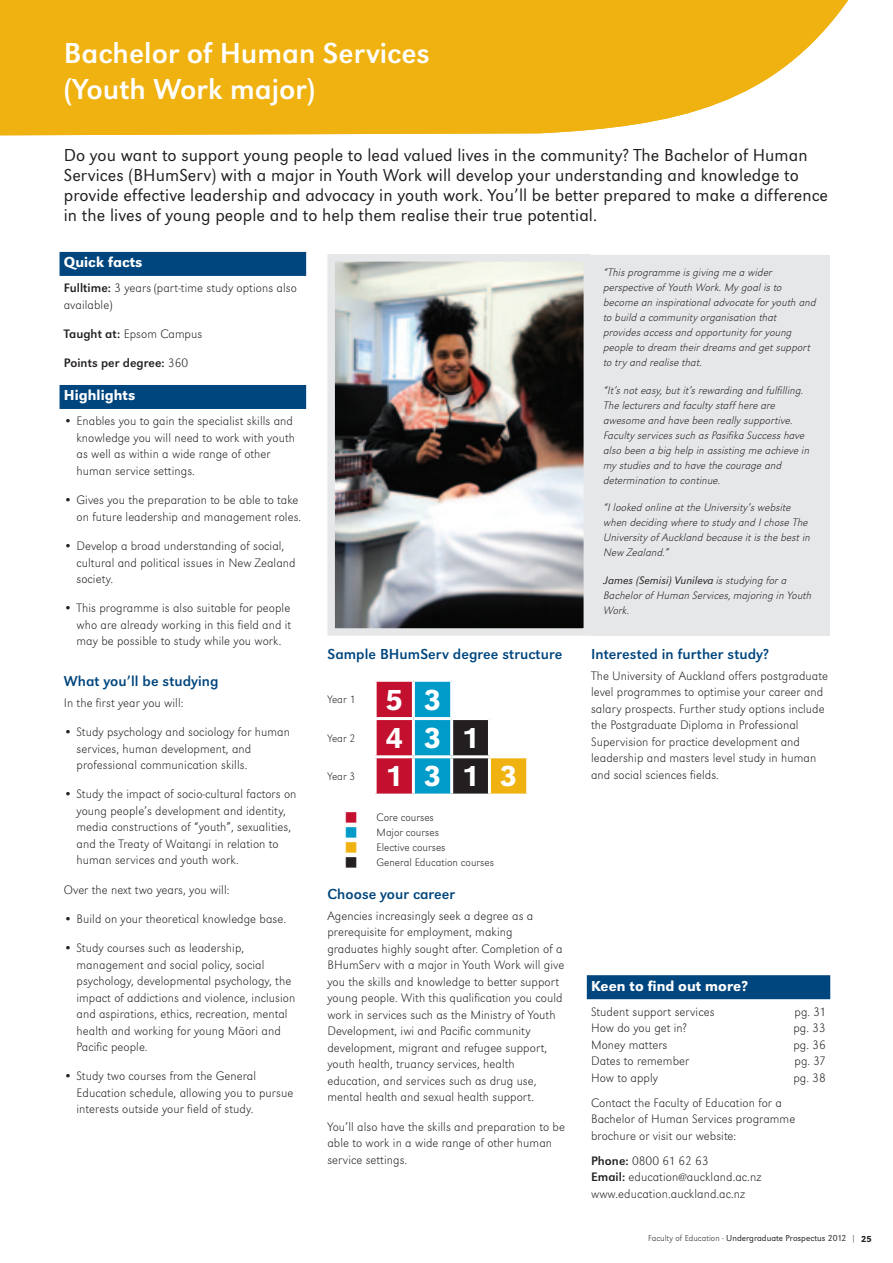
<style>
.page{position:relative;width:893px;height:1263px;background:#fff}
.page>*{position:absolute;margin:0;border:0;box-sizing:border-box;transform-origin:0 0}
.t1{font:30px/36px "Grot Macron Reg";color:#fff}
.t2{font:500 30px "Grot Macron";letter-spacing:.685em;color:#fff}
.t3{font:300 18px/20.2px "Grot Macron";letter-spacing:.005em;color:#231f20}
.t4{font:18px "Wingdings";color:#c3102f}
.t5{font:18px "Wingdings";color:#009bc8}
.t6{font:18px "Wingdings";color:#efb211}
.t7{font:18px "Wingdings";color:#231f20}
.t8{font:15px "Grot Macron Reg";letter-spacing:.005em;color:#00467e}
.t9{font:500 15px "Grot Macron";letter-spacing:.005em;color:#fff}
.t10{font:12.75px/16.5px "Grot Macron Extra Lt";letter-spacing:.005em;color:#231f20}
.t11{font:12.75px "Grot Macron Reg";letter-spacing:.005em;color:#231f20}
.t12{font:11.25px/15px "Grot Macron Extra Lt Ita";letter-spacing:.005em;color:#231f20}
.t13{font:11.25px/15px "Grot Macron Extra Lt";color:#231f20}
.t14{font:11.25px "Grot Macron Light Ita";letter-spacing:.005em;color:#231f20}
.t15{font:300 9px "Grot Macron";letter-spacing:.005em;color:#231f20}
.s1{font-family:"Grot Macron Reg"}
.s2{font-family:"Grot Macron Extra Lt"}
.s3{font-family:"Grot Macron Extra Lt Ita"}
.s4{font-family:"Grot Macron Extra Lt";font-weight:400}
.s5{font-weight:500}
</style>
<div class="page">
<svg style="left:0;top:0;width:849px;height:135px;background:#f0b929"></svg>
<svg style="left:377px;top:682px;width:111px;height:112px;background:#665d77"></svg>
<div style="left:489px;top:757px;width:39px;height:38px;background:#efb211"></div>
<hr style="left:450px;top:682px;width:3px;height:35px;background:#fff">
<hr style="left:413px;top:717px;width:39px;height:3px;background:#fff">
<hr style="left:452px;top:717px;width:37px;height:3px;background:#fff">
<hr style="left:450px;top:720px;width:3px;height:35px;background:#fff">
<hr style="left:413px;top:755px;width:39px;height:3px;background:#fff">
<hr style="left:452px;top:755px;width:37px;height:3px;background:#fff">
<hr style="left:450px;top:758px;width:3px;height:36px;background:#fff">
<hr style="left:489px;top:755px;width:40px;height:3px;background:#fff">
<hr style="left:488px;top:758px;width:3px;height:36px;background:#fff">
<hr style="left:526px;top:758px;width:3px;height:36px;background:#fff">
<hr style="left:489px;top:794px;width:40px;height:3px;background:#fff">
<hr style="left:412px;top:682px;width:3px;height:35px;background:#fff">
<hr style="left:374px;top:717px;width:39px;height:3px;background:#fff">
<hr style="left:412px;top:720px;width:3px;height:35px;background:#fff">
<hr style="left:374px;top:755px;width:39px;height:3px;background:#fff">
<hr style="left:412px;top:758px;width:3px;height:36px;background:#fff">
<div style="left:60px;top:252px;width:246px;height:24px;background:#00467e"></div>
<div style="left:60px;top:385px;width:246px;height:24px;background:#00467e"></div>
<div style="left:587px;top:975px;width:243px;height:24px;background:#00467e"></div>
<img style="left:336px;top:263px;width:246px;height:364px">
<div style="left:327px;top:254px;width:264px;height:382px;border:8px solid #e6e7e9"></div>
<div style="left:591px;top:255px;width:238px;height:381px;background:#e6e7e9"></div>
<h1 class="t1" style="left:64px;top:35px;width:368px">Bachelor of Human Services (Youth Work major)</h1>
<p class="t3" style="left:64px;top:145px;width:766px">Do you want to support young people to lead valued lives in the community? The Bachelor of Human Services (BHumServ) with a major in Youth Work will develop your understanding and knowledge to provide effective leadership and advocacy in youth work. You’ll be better prepared to make a difference in the lives of young people and to help them realise their true potential.</p>
<p class="t9" style="left:64px;top:254px;width:80px">Quick facts</p>
<p class="t10" style="left:64px;top:280px;width:235px"><span class="s1">Fulltime:</span> 3 years (part-time study options also available)</p>
<p class="t10" style="left:64px;top:326px;width:140px"><span class="s1">Taught at:</span> Epsom Campus</p>
<p class="t11" style="left:64px;top:356px;width:126px">Points per degree: <span class="s2">360</span></p>
<p class="t9" style="left:64px;top:387px;width:73px">Highlights</p>
<p class="t10" style="left:77px;top:413px;width:220px;text-indent:-13px">• Enables you to gain the specialist skills and knowledge you will need to work with youth as well as within a wide range of other human service settings.</p>
<p class="t10" style="left:64px;top:492px;width:239px;text-align:right">• Gives you the preparation to be able to take on future leadership and management roles.</p>
<p class="t10" style="left:77px;top:538px;width:221px;text-indent:-13px">• Develop a broad understanding of social, cultural and political issues in New Zealand society.</p>
<p class="t10" style="left:77px;top:600px;width:216px;text-align:justify;text-indent:-13px">• This programme is also suitable for people who are already working in this field and it may be possible to study while you work.</p>
<p class="t8" style="left:64px;top:672px;width:156px">What you’ll be studying</p>
<p class="t10" style="left:64px;top:694px;width:121px">In the first year you will:</p>
<p class="t10" style="left:77px;top:724px;width:215px;text-indent:-13px">• Study psychology and sociology for human services, human development, and professional communication skills.</p>
<p class="t10" style="left:77px;top:786px;width:221px;text-indent:-13px">• Study the impact of socio-cultural factors on young people’s development and identity, media constructions of “youth”, sexualities, and the Treaty of Waitangi in relation to human services and youth work.</p>
<p class="t10" style="left:64px;top:881px;width:167px">Over the next two years, you will:</p>
<p class="t10" style="left:64px;top:910px;width:224px">• Build on your theoretical knowledge base.</p>
<p class="t10" style="left:77px;top:940px;width:220px;text-indent:-13px">• Study courses such as leadership, management and social policy, social psychology, developmental psychology, the impact of addictions and violence, inclusion and aspirations, ethics, recreation, mental health and working for young Mäori and Pacific people.</p>
<p class="t10" style="left:77px;top:1068px;width:218px;text-indent:-13px">• Study two courses from the General<br>Education schedule, allowing you to pursue interests outside your field of study.</p>
<p class="t8" style="left:327px;top:645px;width:236px">Sample BHumServ degree structure</p>
<p class="t13" style="left:327px;top:692px;width:30px">Year 1</p>
<h1 class="t2" style="left:385px;top:682px;width:57px">5 3</h1>
<p class="t13" style="left:327px;top:730px;width:30px">Year 2</p>
<h1 class="t2" style="left:385px;top:721px;width:95px">431</h1>
<p class="t13" style="left:327px;top:769px;width:30px">Year 3</p>
<h1 class="t2" style="left:385px;top:759px;width:133px">1313</h1>
<h2 class="t4" style="left:344px;top:808px;width:15px">■</h2>
<h2 class="t5" style="left:344px;top:823px;width:15px">■</h2>
<h2 class="t6" style="left:344px;top:838px;width:15px">■</h2>
<h2 class="t7" style="left:344px;top:853px;width:15px">■</h2>
<p class="t13" style="left:377px;top:810px;width:119px">Core courses<br>Major courses<br>Elective courses<br>General Education courses</p>
<p class="t8" style="left:327px;top:885px;width:129px">Choose your career</p>
<p class="t10" style="left:327px;top:907px;width:238px">Agencies increasingly seek a degree as a prerequisite for employment, making graduates highly sought after. Completion of a BHumServ with a major in Youth Work will give you the skills and knowledge to better support young people. With this qualification you could work in services such as the Ministry of Youth Development, iwi and Pacific community development, migrant and refugee support, youth health, truancy services, health education, and services such as drug use, mental health and sexual health support.</p>
<p class="t10" style="left:327px;top:1118px;width:239px">You’ll also have the skills and preparation to be able to work in a wide range of other human service settings.</p>
<p class="t12" style="left:604px;top:265px;width:214px">“This programme is giving me a wider perspective of Youth Work. My goal is to become an inspirational advocate for youth and to build a community organisation that provides access and opportunity for young people to dream their dreams and get support to try and realise that.</p>
<p class="t12" style="left:604px;top:382px;width:208px">“It’s not easy, but it’s rewarding and fulfilling.<br>The lecturers and faculty staff here are awesome and have been really supportive.<br>Faculty services such as Pasifika Success have also been a big help in assisting me achieve in my studies and to have the courage and determination to continue.</p>
<p class="t12" style="left:604px;top:500px;width:208px">“I looked online at the University’s website when deciding where to study and I chose The University of Auckland because it is the best in New Zealand.”</p>
<p class="t14" style="left:604px;top:574px;width:185px">James (Semisi) Vunileva <span class="s3">is studying for a</span></p>
<p class="t12" style="left:604px;top:588px;width:210px">Bachelor of Human Services, majoring in Youth<br>Work.</p>
<p class="t8" style="left:591px;top:645px;width:179px">Interested in further study?</p>
<p class="t10" style="left:591px;top:667px;width:238px">The University of Auckland offers postgraduate level programmes to optimise your career and salary prospects. Further study options include the Postgraduate Diploma in Professional Supervision for practice development and leadership and masters level study in human and social sciences fields.</p>
<p class="t9" style="left:591px;top:977px;width:158px">Keen to find out more?</p>
<p class="t10" style="left:591px;top:1003px;width:125px">Student support services</p>
<p class="t10" style="left:794px;top:1003px;width:33px">pg. 31</p>
<p class="t10" style="left:591px;top:1020px;width:97px">How do you get in?</p>
<p class="t10" style="left:793px;top:1020px;width:34px">pg. 33</p>
<p class="t10" style="left:591px;top:1036px;width:78px">Money matters</p>
<p class="t10" style="left:793px;top:1036px;width:34px">pg. 36</p>
<p class="t10" style="left:591px;top:1053px;width:100px">Dates to remember</p>
<p class="t10" style="left:794px;top:1053px;width:33px">pg. 37</p>
<p class="t10" style="left:591px;top:1069px;width:68px">How to apply</p>
<p class="t10" style="left:793px;top:1069px;width:34px">pg. 38</p>
<p class="t10" style="left:591px;top:1094px;width:206px">Contact the Faculty of Education for a<br>Bachelor of Human Services programme brochure or visit our website:</p>
<p class="t10" style="left:591px;top:1152px;width:172px"><span class="s1">Phone:</span> 0800 61 62 63<br><span class="s1">Email:</span> education@auckland.ac.nz www.education.auckland.ac.nz</p>
<p class="t15" style="left:648px;top:1233px;width:225px"><span class="s4">Faculty of Education -</span> Undergraduate Prospectus 2012 | <span class="s5">25</span></p>
</div>
